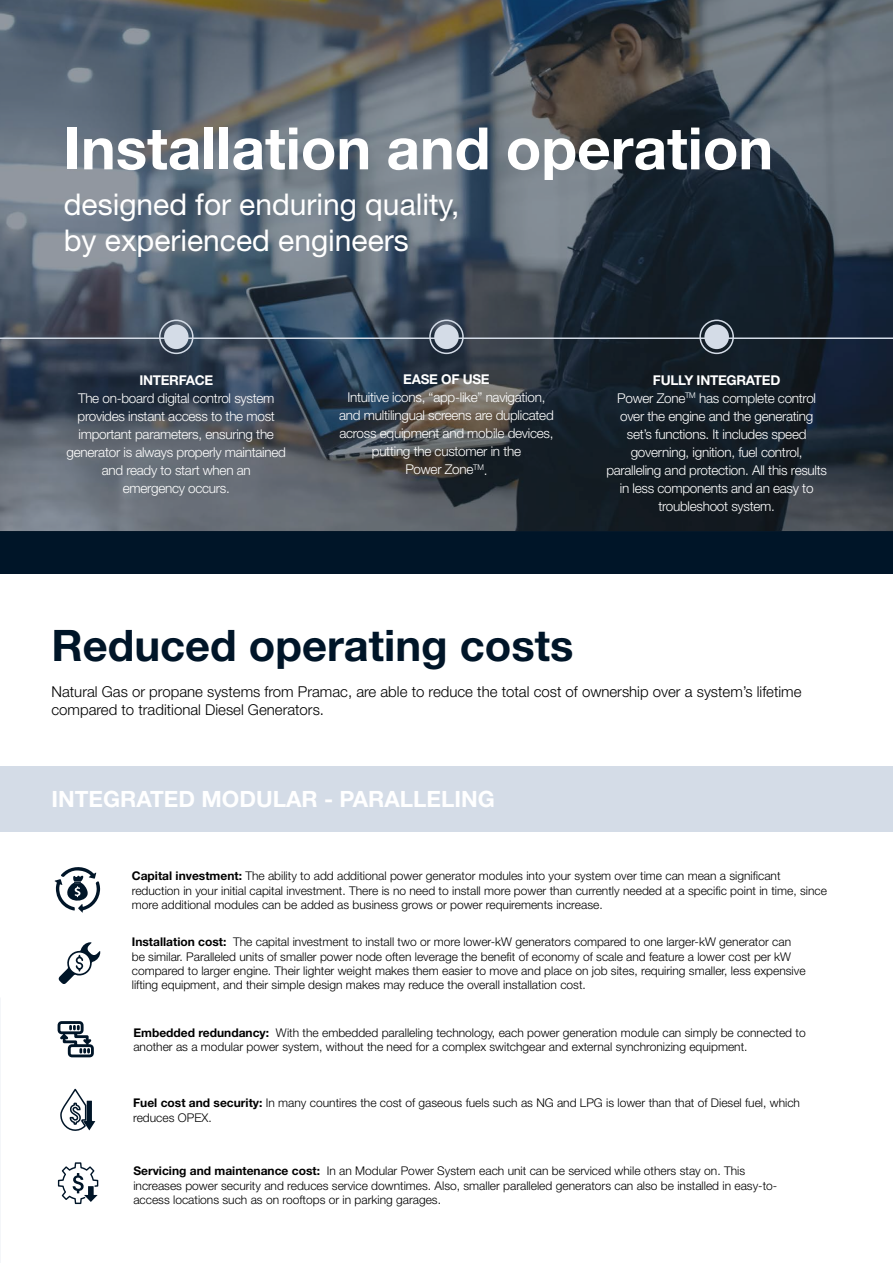
<style>
.page{position:relative;width:893px;height:1263px;background:#fff}
.page>*{position:absolute;margin:0;border:0;box-sizing:border-box;transform-origin:0 0}
.t1{font:700 58.5px "Helvetica Neue LT Pro";color:#fff}
.t2{font:700 43.5px "Helvetica Neue LT Pro";color:#001528}
.t3{font:30px/36px "Helvetica Neue LT Std";color:#fff}
.t4{font:700 22.5px "Helvetica Neue";color:#fff}
.t5{font:300 15px/18px "Helvetica Neue LT Pro";color:#000}
.t6{font:300 13.5px/18px "Helvetica Neue LT Std";letter-spacing:-.02em;color:#fff;text-align:center}
.t7{font:700 13.5px "Helvetica Neue LT Std";letter-spacing:-.02em;color:#fff}
.t8{font:300 12px/14.4px "Helvetica Neue LT Pro";color:#000}
.s1{font-weight:700}
.s2{font-family:"Helvetica Neue";font-weight:700}
</style>
<div class="page">
<div style="left:0;top:766px;width:893px;height:65px;background:#d4dce7"></div>
<div style="left:0;top:531px;width:893px;height:43px;background:#001528"></div>
<svg style="left:0;top:0;width:893px;height:531px;background:#45505a"></svg>
<hr style="left:0;top:337px;width:893px;height:2px;background:#d4dce7">
<div style="left:164px;top:325px;width:25px;height:24px;background:#d4dce7;border-radius:50%"></div>
<div style="left:159px;top:320px;width:35px;height:34px;border:2px solid #d4dce7;border-radius:50%"></div>
<div style="left:434px;top:325px;width:25px;height:24px;background:#d4dce7;border-radius:50%"></div>
<div style="left:429px;top:320px;width:35px;height:34px;border:2px solid #d4dce7;border-radius:50%"></div>
<div style="left:704px;top:325px;width:25px;height:24px;background:#d4dce7;border-radius:50%"></div>
<div style="left:699px;top:320px;width:35px;height:34px;border:2px solid #d4dce7;border-radius:50%"></div>
<svg style="left:58px;top:1162px;width:40px;height:42px"></svg>
<svg style="left:55px;top:867px;width:45px;height:46px"></svg>
<svg style="left:58px;top:942px;width:42px;height:42px"></svg>
<svg style="left:58px;top:1021px;width:36px;height:36px"></svg>
<svg style="left:60px;top:1088px;width:35px;height:43px"></svg>
<h1 class="t1" style="left:64px;top:112px;width:711px">Installation and operation</h1>
<h3 class="t3" style="left:64px;top:186px;width:397px">designed for enduring quality, by experienced engineers</h3>
<p class="t7" style="left:139px;top:371px;width:75px">INTERFACE</p>
<p class="t6" style="left:67px;top:388px;width:221px">The on-board digital control system provides instant access to the most important parameters, ensuring the generator is always properly maintained and ready to start when an<br>emergency occurs.</p>
<p class="t7" style="left:403px;top:371px;width:88px">EASE OF USE</p>
<p class="t6" style="left:339px;top:388px;width:216px">Intuitive icons, “app-like” navigation, and multilingual screens are duplicated across equipment and mobile devices, putting the customer in the<br>Power Zone<sup>TM</sup>.</p>
<p class="t6" style="left:606px;top:370px;width:222px"><span class="s1">FULLY INTEGRATED<br></span>Power Zone<sup>TM</sup> has complete control over the engine and the generating set’s functions. It includes speed governing, ignition, fuel control, paralleling and protection. All this results in less components and an easy to troubleshoot system.</p>
<h2 class="t2" style="left:52px;top:618px;width:523px">Reduced operating costs</h2>
<p class="t5" style="left:52px;top:682px;width:751px">Natural Gas or propane systems from Pramac, are able to reduce the total cost of ownership over a system’s lifetime compared to traditional Diesel Generators.</p>
<h3 class="t4" style="left:52px;top:785px;width:445px">INTEGRATED MODULAR - PARALLELING</h3>
<p class="t8" style="left:132px;top:868px;width:697px"><span class="s2">Capital investment:</span> The ability to add additional power generator modules into your system over time can mean a significant reduction in your initial capital investment. There is no need to install more power than currently needed at a specific point in time, since more additional modules can be added as business grows or power requirements increase.</p>
<p class="t8" style="left:132px;top:934px;width:675px"><span class="s2">Installation cost:</span> The capital investment to install two or more lower-kW generators compared to one larger-kW generator can be similar. Paralleled units of smaller power node often leverage the benefit of economy of scale and feature a lower cost per kW compared to larger engine. Their lighter weight makes them easier to move and place on job sites, requiring smaller, less expensive lifting equipment, and their simple design makes may reduce the overall installation cost.</p>
<p class="t8" style="left:133px;top:1025px;width:674px"><span class="s2">Embedded redundancy:</span> With the embedded paralleling technology, each power generation module can simply be connected to another as a modular power system, without the need for a complex switchgear and external synchronizing equipment.</p>
<p class="t8" style="left:133px;top:1096px;width:668px"><span class="s2">Fuel cost and security:</span> In many countires the cost of gaseous fuels such as NG and LPG is lower than that of Diesel fuel, which reduces OPEX.</p>
<p class="t8" style="left:133px;top:1163px;width:645px"><span class="s2">Servicing and maintenance cost:</span> In an Modular Power System each unit can be serviced while others stay on. This increases power security and reduces service downtimes. Also, smaller paralleled generators can also be installed in easy-to&shy;access locations such as on rooftops or in parking garages.</p>
</div>
